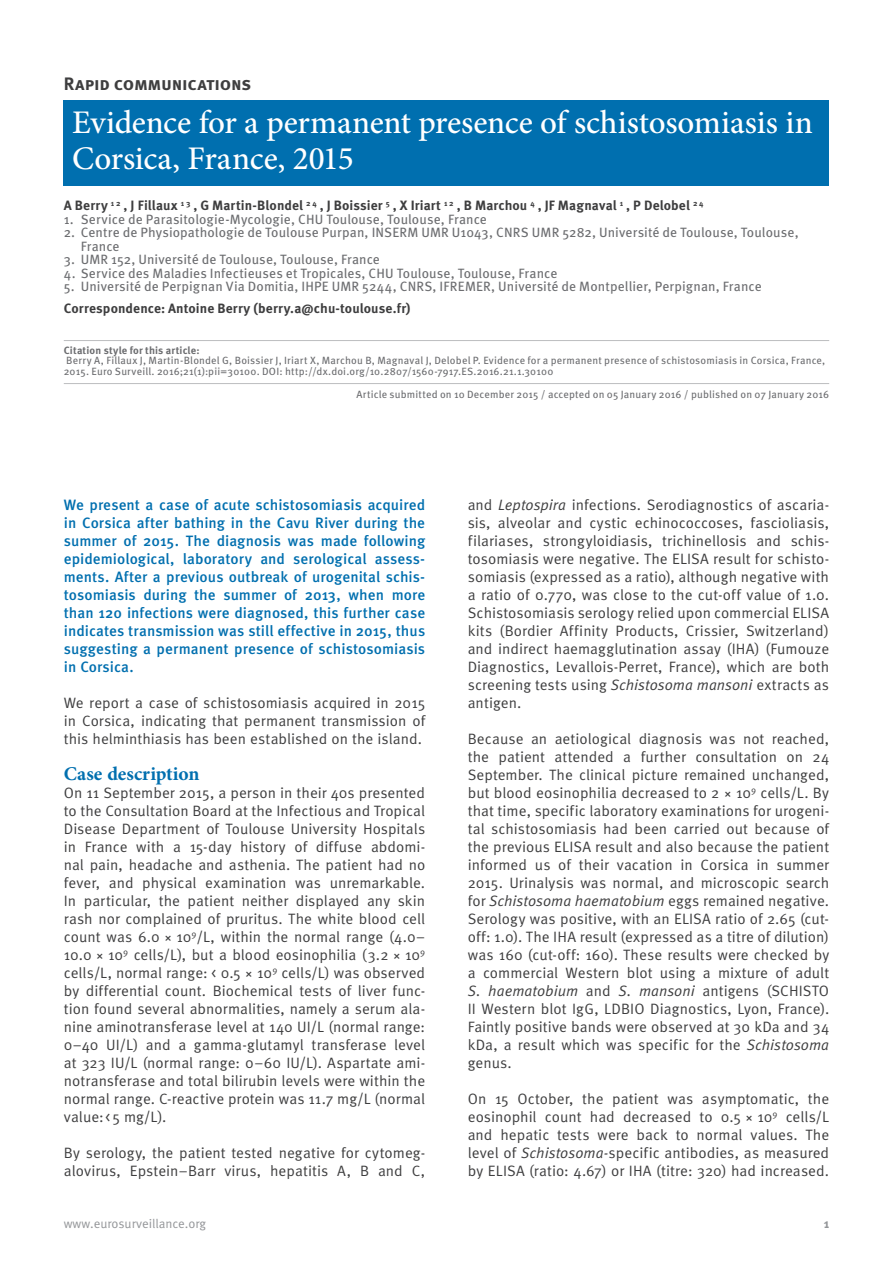
<style>
.page{position:relative;width:893px;height:1263px;background:#fff}
.page>*{position:absolute;margin:0;border:0;box-sizing:border-box;transform-origin:0 0}
.t1{font:500 33px/36px "Minion Pro";letter-spacing:-.005em;color:#fff}
.t2{font:700 19.5px "Minion Pro";color:#006faf}
.t3{font:700 18px "Meta Pro";letter-spacing:-.015em;color:#3e3e3f}
.t4{font:15px/18px "Meta Pro";letter-spacing:.005em;color:#3e3e3f;text-align:justify}
.t5{font:500 15px/18px "Meta Pro";color:#006faf;text-align:justify}
.t6{font:13.5px/13.5px "Meta Pro";letter-spacing:.01em;color:#6c6d70}
.t7{font:700 13.5px "Meta Pro";letter-spacing:.01em;color:#3e3e3f}
.t8{font:12.75px "Meta Pro";color:#939598}
.t9{font:700 12.75px "Meta Pro";color:#939598}
.t10{font:10.5px/10.5px "Meta Pro";letter-spacing:.015em;color:#6c6d70}
.t11{font:700 10.5px "Meta Pro";letter-spacing:.015em;color:#6c6d70}
.s1{font-style:italic}
</style>
<div class="page">
<hr style="left:64px;top:340px;width:765px;height:1px;background:#bcbdc0">
<hr style="left:64px;top:383px;width:765px;height:1px;background:#bcbdc0">
<div style="left:64px;top:100px;width:765px;height:86px;background:#006faf"></div>
<p class="t3" style="left:64px;top:72px;width:189px">Rapid communications</p>
<h1 class="t1" style="left:72px;top:104px;width:742px">Evidence for a permanent presence of schistosomiasis in<br>Corsica, France, 2015</h1>
<p class="t7" style="left:64px;top:197px;width:641px">A Berry <sup>1</sup> <sup>2</sup> , J Fillaux <sup>1</sup> <sup>3</sup> , G Martin-Blondel <sup>2</sup> <sup>4</sup> , J Boissier <sup>5</sup> , X Iriart <sup>1</sup> <sup>2</sup> , B Marchou <sup>4</sup> , JF Magnaval <sup>1</sup> , P Delobel <sup>2</sup> <sup>4</sup></p>
<p class="t6" style="left:64px;top:213px;width:425px">1. Service de Parasitologie-Mycologie, CHU Toulouse, Toulouse, France</p>
<p class="t6" style="left:81px;top:226px;width:719px;text-indent:-17px">2. Centre de Physiopathologie de Toulouse Purpan, INSERM UMR U1043, CNRS UMR 5282, Université de Toulouse, Toulouse,<br>France</p>
<p class="t6" style="left:64px;top:253px;width:318px">3. UMR 152, Université de Toulouse, Toulouse, France</p>
<p class="t6" style="left:64px;top:267px;width:495px">4. Service des Maladies Infectieuses et Tropicales, CHU Toulouse, Toulouse, France</p>
<p class="t6" style="left:64px;top:280px;width:699px">5. Université de Perpignan Via Domitia, IHPE UMR 5244, CNRS, IFREMER, Université de Montpellier, Perpignan, France</p>
<p class="t7" style="left:64px;top:300px;width:348px">Correspondence: Antoine Berry (berry.a@chu-toulouse.fr)</p>
<p class="t11" style="left:64px;top:343px;width:137px">Citation style for this article:</p>
<p class="t10" style="left:64px;top:356px;width:763px">Berry A, Fillaux J, Martin-Blondel G, Boissier J, Iriart X, Marchou B, Magnaval J, Delobel P. Evidence for a permanent presence of schistosomiasis in Corsica, France,<br>2015. Euro Surveill. 2016;21(1):pii=30100. DOI: http://dx.doi.org/10.2807/1560-7917.ES.2016.21.1.30100</p>
<p class="t10" style="left:356px;top:389px;width:474px">Article submitted on 10 December 2015 / accepted on 05 January 2016 / published on 07 January 2016</p>
<p class="t5" style="left:64px;top:496px;width:363px">We present a case of acute schistosomiasis acquired in Corsica after bathing in the Cavu River during the summer of 2015. The diagnosis was made following epidemiological, laboratory and serological assess&shy;ments. After a previous outbreak of urogenital schis&shy;tosomiasis during the summer of 2013, when more than 120 infections were diagnosed, this further case indicates transmission was still effective in 2015, thus suggesting a permanent presence of schistosomiasis in Corsica.</p>
<p class="t4" style="left:64px;top:694px;width:363px">We report a case of schistosomiasis acquired in 2015 in Corsica, indicating that permanent transmission of this helminthiasis has been established on the island.</p>
<h2 class="t2" style="left:64px;top:760px;width:137px">Case description</h2>
<p class="t4" style="left:64px;top:784px;width:363px">On 11 September 2015, a person in their 40s presented to the Consultation Board at the Infectious and Tropical Disease Department of Toulouse University Hospitals in France with a 15-day history of diffuse abdomi&shy;nal pain, headache and asthenia. The patient had no fever, and physical examination was unremarkable.<br>In particular, the patient neither displayed any skin rash nor complained of pruritus. The white blood cell count was 6.0 × 10<sup>9</sup>/L, within the normal range (4.0– 10.0 × 10<sup>9</sup> cells/L), but a blood eosinophilia (3.2 × 10<sup>9 </sup>cells/L, normal range: &lt; 0.5 × 10<sup>9</sup> cells/L) was observed by differential count. Biochemical tests of liver func&shy;tion found several abnormalities, namely a serum ala&shy;nine aminotransferase level at 140 UI/L (normal range:<br>0–40 UI/L) and a gamma-glutamyl transferase level at 323 IU/L (normal range: 0–60 IU/L). Aspartate ami&shy;notransferase and total bilirubin levels were within the normal range. C-reactive protein was 11.7 mg/L (normal value:&lt;5 mg/L).</p>
<p class="t4" style="left:64px;top:1144px;width:363px">By serology, the patient tested negative for cytomeg&shy;alovirus, Epstein–Barr virus, hepatitis A, B and C,</p>
<p class="t4" style="left:468px;top:496px;width:363px">and <span class="s1">Leptospira</span> infections. Serodiagnostics of ascaria&shy;sis, alveolar and cystic echinococcoses, fascioliasis, filariases, strongyloidiasis, trichinellosis and schis&shy;tosomiasis were negative. The ELISA result for schisto&shy;somiasis (expressed as a ratio), although negative with a ratio of 0.770, was close to the cut-off value of 1.0.<br>Schistosomiasis serology relied upon commercial ELISA kits (Bordier Affinity Products, Crissier, Switzerland) and indirect haemagglutination assay (IHA) (Fumouze Diagnostics, Levallois-Perret, France), which are both screening tests using <span class="s1">Schistosoma mansoni</span> extracts as antigen.</p>
<p class="t4" style="left:468px;top:730px;width:363px">Because an aetiological diagnosis was not reached, the patient attended a further consultation on 24<br>September. The clinical picture remained unchanged, but blood eosinophilia decreased to 2 × 10<sup>9</sup> cells/L. By that time, specific laboratory examinations for urogeni&shy;tal schistosomiasis had been carried out because of the previous ELISA result and also because the patient informed us of their vacation in Corsica in summer 2015. Urinalysis was normal, and microscopic search for <span class="s1">Schistosoma haematobium</span> eggs remained negative.<br>Serology was positive, with an ELISA ratio of 2.65 (cut&shy;off: 1.0). The IHA result (expressed as a titre of dilution) was 160 (cut-off: 160). These results were checked by a commercial Western blot using a mixture of adult <span class="s1">S. haematobium</span> and <span class="s1">S. mansoni</span> antigens (SCHISTO II Western blot IgG, LDBIO Diagnostics, Lyon, France).<br>Faintly positive bands were observed at 30 kDa and 34 kDa, a result which was specific for the <span class="s1">Schistosoma </span>genus.</p>
<p class="t4" style="left:468px;top:1090px;width:363px">On 15 October, the patient was asymptomatic, the eosinophil count had decreased to 0.5 × 10<sup>9</sup> cells/L and hepatic tests were back to normal values. The level of <span class="s1">Schistosoma-</span>specific antibodies, as measured by ELISA (ratio: 4.67) or IHA (titre: 320) had increased.</p>
<p class="t8" style="left:64px;top:1215px;width:144px">www.eurosurveillance.org</p>
<p class="t9" style="left:824px;top:1215px;width:7px">1</p>
</div>
